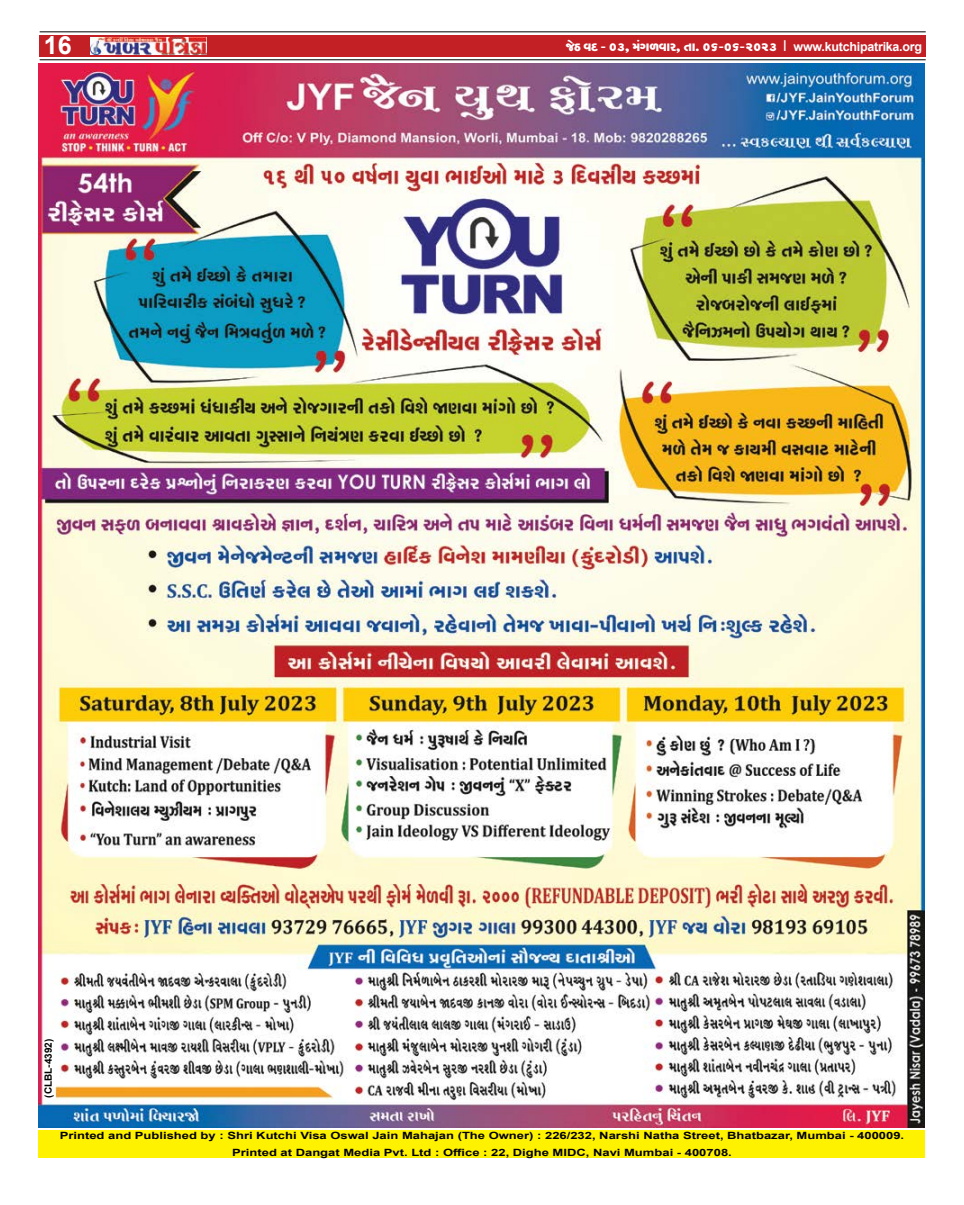
<style>
.page{position:relative;width:964px;height:1205px;background:#fff}
.page>*{position:absolute;margin:0;border:0;box-sizing:border-box;transform-origin:0 0}
.t1{font:700 25px "Arial";color:#fff}
.t2{font:15px "SHREE GUJ7";letter-spacing:-.02em;color:#fff}
.t3{font:700 10px/16.6px "Arial";color:#000;text-align:center;scale:1.3 1}
.t4{font:700 10px "Arial";color:#000}
.s1{font-family:"Arial"}
.s2{font-family:"Arial";font-weight:700;font-size:12.5px}
</style>
<div class="page">
<div style="left:40px;top:35px;width:886px;height:22px;background:#c22025"></div>
<hr style="left:40px;top:59px;width:886px;height:1px;background:#000">
<hr style="left:40px;top:31px;width:886px;height:1px;background:#000">
<img style="left:90px;top:37px;width:116px;height:17px">
<div style="left:39px;top:1130px;width:886px;height:28px;background:#fff200"></div>
<img style="left:39px;top:63px;width:885px;height:1064px">
<h1 class="t1" style="left:44px;top:28px;width:29px">16</h1>
<h2 class="t2" style="left:566px;top:39px;width:358px">S&gt;¡W$ hv$ - 03, d„Nmhpf, sp. 06-06-2023 <span class="s1">I</span> <span class="s2">www.kutchipatrika.org</span></h2>
<p class="t4" style="left:41px;top:1097px;width:60px;rotate:-90deg">(CLBL-4392)</p>
<p class="t3" style="left:60px;top:1127px;width:651px">Printed and Published by : Shri Kutchi Visa Oswal Jain Mahajan (The Owner) : 226/232, Narshi Natha Street, Bhatbazar, Mumbai - 400009.<br>Printed at Dangat Media Pvt. Ltd : Office : 22, Dighe MIDC, Navi Mumbai - 400708.</p>
</div>
